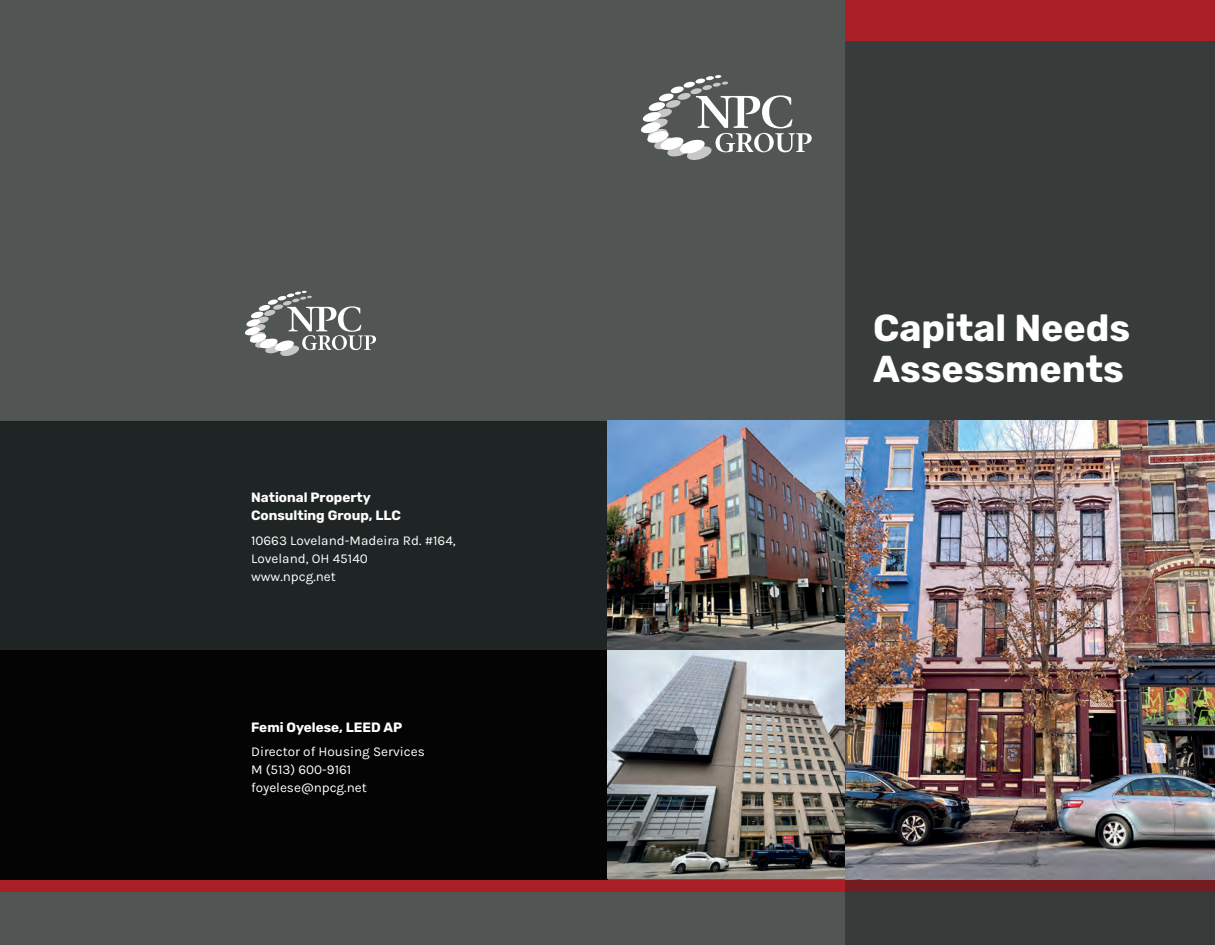
<style>
.page{position:relative;width:1215px;height:945px;background:#fff}
.page>*{position:absolute;margin:0;border:0;box-sizing:border-box;transform-origin:0 0}
.t1{font:700 37.5px/40.5px "Rubik";color:#fff}
.t2{font:13.5px/18px "Karla";color:#fff}
.t3{font:700 13.5px/18px "Rubik";color:#fff}
</style>
<div class="page">
<div style="left:0;top:0;width:608px;height:945px;background:#515554"></div>
<div style="left:608px;top:0;width:607px;height:945px;background:#515554"></div>
<div style="left:0;top:879px;width:1215px;height:13px;background:#ab2027"></div>
<div style="left:845px;top:40px;width:370px;height:905px;background:#373c3b"></div>
<div style="left:845px;top:879px;width:370px;height:13px;background:#731c21"></div>
<div style="left:0;top:421px;width:608px;height:229px;background:#1f2524"></div>
<div style="left:845px;top:0;width:370px;height:40px;background:#ab2027"></div>
<div style="left:0;top:650px;width:608px;height:229px;background:#050404"></div>
<svg style="left:641px;top:75px;width:171px;height:85px"></svg>
<svg style="left:245px;top:291px;width:131px;height:65px"></svg>
<img style="left:608px;top:421px;width:237px;height:229px">
<img style="left:608px;top:650px;width:237px;height:228px">
<img style="left:845px;top:421px;width:370px;height:458px">
<p class="t3" style="left:251px;top:489px;width:151px">National Property<br>Consulting Group, LLC</p>
<p class="t2" style="left:251px;top:531px;width:206px">10663 Loveland-Madeira Rd. #164,<br>Loveland, OH 45140 www.npcg.net</p>
<p class="t3" style="left:251px;top:718px;width:153px">Femi Oyelese, LEED AP</p>
<p class="t2" style="left:251px;top:742px;width:175px">Director of Housing Services<br>M (513) 600-9161 foyelese@npcg.net</p>
<h1 class="t1" style="left:873px;top:309px;width:259px">Capital Needs<br>Assessments</h1>
</div>
